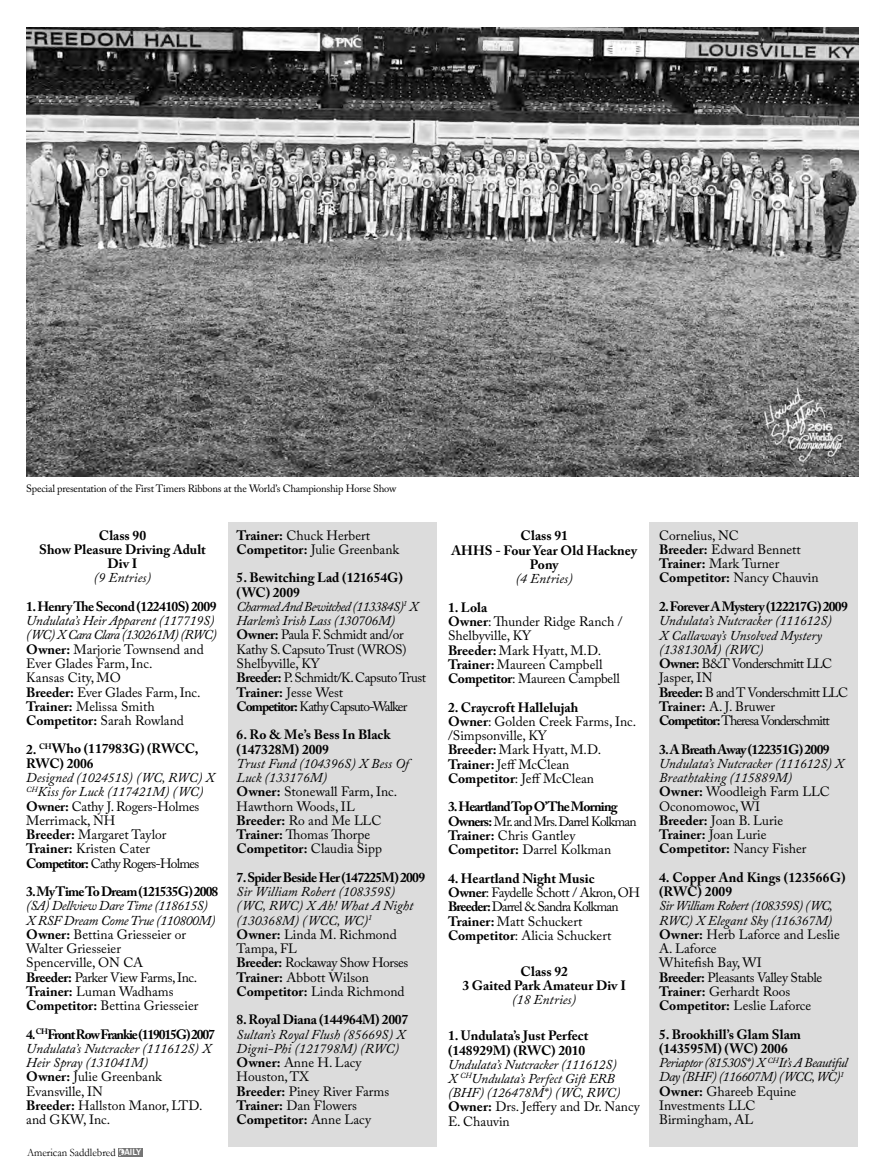
<style>
.page{position:relative;width:878px;height:1175px;background:#fff}
.page>*{position:absolute;margin:0;border:0;box-sizing:border-box;transform-origin:0 0}
.t1{font:13.5px/14.2px "Adobe Caslon Pro";color:#000}
.t2{font:italic 13.5px/14.2px "Adobe Caslon Pro";letter-spacing:-.025em;color:#000}
.t3{font:13.5px/14.2px "Adobe Caslon Pro";letter-spacing:-.03em;color:#000}
.t4{font:13.5px/14.2px "Adobe Caslon Pro";letter-spacing:-.05em;color:#000}
.Heading_1{font:700 13.5px/14.2px "Adobe Caslon Pro";color:#000;text-align:center}
.Heading_1-2{font:700 13.5px/14.2px "Adobe Caslon Pro";letter-spacing:-.02em;color:#000}
.t5{font:13.5px "Adobe Caslon Pro";letter-spacing:-.06em;color:#000}
.t6{font:13.5px "Adobe Caslon Pro";letter-spacing:-.02em;color:#000}
.Heading_1-3{font:700 13.5px "Adobe Caslon Pro";letter-spacing:-.06em;color:#000}
.t7{font:11.25px "Garamond";color:#000;scale:.95 1}
.t8{font:10.5px "Adobe Caslon Pro";letter-spacing:-.02em;color:#000}
.t9{font:500 9.3px "Franklin Gothic";letter-spacing:-.015em;color:#fff}
.s1{font-weight:400;font-style:italic}
.s2{font-weight:700}
.s3{font-style:italic}
.s4{font-weight:400}
.s5{font-weight:700;font-style:normal}
.s6{font-style:normal}
</style>
<div class="page">
<div style="left:649px;top:522px;width:209px;height:624px;background:#dcdcdc"></div>
<div style="left:228px;top:522px;width:209px;height:624px;background:#dcdcdc"></div>
<div style="left:118px;top:1148px;width:24px;height:8px;background:#757575"></div>
<svg style="left:119px;top:1150px;width:5px;height:5px"></svg>
<img style="left:26px;top:27px;width:832px;height:449px">
<p class="t8" style="left:26px;top:482px;width:371px">Special presentation of the First Timers Ribbons at the World’s Championship Horse Show</p>
<p class="Heading_1" style="left:39px;top:528px;width:168px">Class 90<br>Show Pleasure Driving Adult<br>Div I<br><span class="s1">(9 Entries)</span></p>
<p class="t1" style="left:26px;top:599px;width:192px"><span class="s2">1. Henry The Second (122410S) 2009<br></span><span class="s3">Undulata’s Heir Apparent (117719S) (WC) X Cara Clara (130261M) (RWC)<br></span><span class="s2">Owner:</span> Marjorie Townsend and<br>Ever Glades Farm, Inc.<br>Kansas City, MO<br><span class="s2">Breeder:</span> Ever Glades Farm, Inc.<br><span class="s2">Trainer:</span> Melissa Smith<br><span class="s2">Competitor:</span> Sarah Rowland</p>
<p class="t1" style="left:26px;top:741px;width:190px"><span class="s2">2.</span> <sup>CH</sup><span class="s2">Who (117983G) (RWCC,<br>RWC) 2006<br></span><span class="s3">Designed (102451S) (WC, RWC) X<br></span><sup>CH</sup><span class="s3">Kiss for Luck (117421M) (WC)<br></span><span class="s2">Owner:</span> Cathy J. Rogers-Holmes<br>Merrimack, NH<br><span class="s2">Breeder:</span> Margaret Taylor<br><span class="s2">Trainer:</span> Kristen Cater<br><span class="s2">Competitor:</span> Cathy Rogers-Holmes</p>
<p class="t1" style="left:26px;top:884px;width:194px"><span class="s2">3. My Time To Dream (121535G) 2008 </span><span class="s3">(SA) Dellview Dare Time (118615S)<br>X RSF Dream Come True (110800M)<br></span><span class="s2">Owner:</span> Bettina Griesseier or<br>Walter Griesseier<br>Spencerville, ON CA<br><span class="s2">Breeder:</span> Parker View Farms, Inc.<br><span class="s2">Trainer:</span> Luman Wadhams<br><span class="s2">Competitor:</span> Bettina Griesseier</p>
<p class="t1" style="left:26px;top:1026px;width:190px"><span class="s2">4.</span><sup>CH</sup><span class="s2">Front Row Frankie (119015G) 2007<br></span><span class="s3">Undulata’s Nutcracker (111612S) X<br>Heir Spray (131041M)<br></span><span class="s2">Owner:</span> Julie Greenbank<br>Evansville, IN<br><span class="s2">Breeder:</span> Hallston Manor, LTD. and GKW, Inc.</p>
<p class="t7" style="left:27px;top:1145px;width:95px">American Saddlebred</p>
<p class="t9" style="left:119px;top:1146px;width:24px">DAILY</p>
<p class="t1" style="left:236px;top:528px;width:164px"><span class="s2">Trainer:</span> Chuck Herbert<br><span class="s2">Competitor:</span> Julie Greenbank</p>
<p class="t3" style="left:236px;top:570px;width:191px"><span class="s2">5. Bewitching Lad (121654G) (WC) 2009<br></span><span class="s3">Charmed And Bewitched (113384S)</span><sup>1</sup> <span class="s3">X<br>Harlem’s Irish Lass (130706M)<br></span><span class="s2">Owner:</span> Paula F. Schmidt and/or<br>Kathy S. Capsuto Trust (WROS)<br>Shelbyville, KY<br><span class="s2">Breeder:</span> P. Schmidt/K. Capsuto Trust<br><span class="s2">Trainer:</span> Jesse West<br><span class="s2">Competitor:</span> Kathy Capsuto-Walker</p>
<p class="t1" style="left:236px;top:727px;width:174px"><span class="s2">6. Ro &amp; Me’s Bess In Black (147328M) 2009<br></span><span class="s3">Trust Fund (104396S) X Bess Of<br>Luck (133176M)<br></span><span class="s2">Owner:</span> Stonewall Farm, Inc.<br>Hawthorn Woods, IL<br><span class="s2">Breeder:</span> Ro and Me LLC<br><span class="s2">Trainer:</span> Thomas Thorpe<br><span class="s2">Competitor:</span> Claudia Sipp</p>
<p class="t1" style="left:236px;top:870px;width:190px"><span class="s2">7. Spider Beside Her (147225M) 2009<br></span><span class="s3">Sir William Robert (108359S) (WC, RWC) X Ah! What A Night (130368M) (WCC, WC)</span><sup>1<br></sup><span class="s2">Owner:</span> Linda M. Richmond<br>Tampa, FL<br><span class="s2">Breeder:</span> Rockaway Show Horses<br><span class="s2">Trainer:</span> Abbott Wilson<br><span class="s2">Competitor:</span> Linda Richmond</p>
<p class="Heading_1-2" style="left:236px;top:1012px;width:173px">8. Royal Diana (144964M) 2007<br><span class="s1">Sultan’s Royal Flush (85669S) X<br>Digni-Phi (121798M) (RWC)<br></span>Owner: <span class="s4">Anne H. Lacy<br>Houston, TX<br></span>Breeder: <span class="s4">Piney River Farms<br></span>Trainer: <span class="s4">Dan Flowers<br></span>Competitor: <span class="s4">Anne Lacy</span></p>
<p class="Heading_1" style="left:451px;top:528px;width:187px">Class 91<br>AHHS - Four Year Old Hackney<br>Pony<br><span class="s1">(4 Entries)</span></p>
<p class="Heading_1" style="left:448px;top:600px;width:41px">1. Lola</p>
<p class="t1" style="left:448px;top:614px;width:176px"><span class="s2">Owner</span>: Thunder Ridge Ranch /<br>Shelbyville, KY</p>
<p class="t1" style="left:448px;top:643px;width:155px"><span class="s2">Breeder:</span> Mark Hyatt, M.D.</p>
<p class="t1" style="left:448px;top:657px;width:156px"><span class="s2">Trainer:</span> Maureen Campbell</p>
<p class="t6" style="left:448px;top:670px;width:173px"><span class="s2">Competitor</span>: Maureen Campbell</p>
<p class="Heading_1" style="left:448px;top:700px;width:132px">2. Craycroft Hallelujah</p>
<p class="t1" style="left:448px;top:714px;width:190px"><span class="s2">Owner</span>: Golden Creek Farms, Inc. /Simpsonville, KY</p>
<p class="t1" style="left:448px;top:742px;width:155px"><span class="s2">Breeder:</span> Mark Hyatt, M.D.</p>
<p class="t1" style="left:448px;top:757px;width:123px"><span class="s2">Trainer:</span> Jeff McClean</p>
<p class="t1" style="left:448px;top:771px;width:148px"><span class="s2">Competitor</span>: Jeff McClean</p>
<p class="Heading_1-3" style="left:448px;top:799px;width:171px">3. Heartland Top O’The Morning</p>
<p class="t5" style="left:448px;top:813px;width:190px"><span class="s2">Owners:</span> Mr. and Mrs. Darrel Kolkman</p>
<p class="t1" style="left:448px;top:828px;width:129px"><span class="s2">Trainer:</span> Chris Gantley</p>
<p class="t1" style="left:448px;top:842px;width:165px"><span class="s2">Competitor:</span> Darrel Kolkman</p>
<p class="Heading_1" style="left:448px;top:871px;width:148px">4. Heartland Night Music</p>
<p class="t3" style="left:448px;top:885px;width:194px"><span class="s2">Owner</span>: Faydelle Schott / Akron, OH</p>
<p class="t5" style="left:448px;top:898px;width:172px"><span class="s2">Breeder:</span> Darrel &amp; Sandra Kolkman</p>
<p class="t1" style="left:448px;top:913px;width:136px"><span class="s2">Trainer:</span> Matt Schuckert</p>
<p class="t1" style="left:448px;top:928px;width:165px"><span class="s2">Competitor</span>: Alicia Schuckert</p>
<p class="Heading_1" style="left:462px;top:964px;width:165px">Class 92<br>3 Gaited Park Amateur Div I <span class="s1">(18 Entries)</span></p>
<p class="t2" style="left:448px;top:1028px;width:193px"><span class="s5">1. Undulata’s Just Perfect (148929M) (RWC) 2010<br></span>Undulata’s Nutcracker (111612S)<br>X <sup>CH</sup>Undulata’s Perfect Gift ERB (BHF) (126478M*) (WC, RWC)<br><span class="s5">Owner:</span> <span class="s6">Drs. Jeffery and Dr. Nancy<br>E. Chauvin</span></p>
<p class="t1" style="left:659px;top:528px;width:161px">Cornelius, NC<br><span class="s2">Breeder:</span> Edward Bennett<br><span class="s2">Trainer:</span> Mark Turner<br><span class="s2">Competitor:</span> Nancy Chauvin</p>
<p class="t4" style="left:659px;top:599px;width:190px"><span class="s2">2. Forever A Mystery (122217G) 2009<br></span><span class="s3">Undulata’s Nutcracker (111612S)<br>X Callaway’s Unsolved Mystery (138130M) (RWC)<br></span><span class="s2">Owner:</span> B&amp;T Vonderschmitt LLC<br>Jasper, IN<br><span class="s2">Breeder:</span> B and T Vonderschmitt LLC<br><span class="s2">Trainer:</span> A. J. Bruwer<br><span class="s2">Competitor:</span> Theresa Vonderschmitt</p>
<p class="t1" style="left:659px;top:741px;width:187px"><span class="s2">3. A Breath Away (122351G) 2009<br></span><span class="s3">Undulata’s Nutcracker (111612S) X<br>Breathtaking (115889M)<br></span><span class="s2">Owner:</span> Woodleigh Farm LLC<br>Oconomowoc, WI<br><span class="s2">Breeder:</span> Joan B. Lurie<br><span class="s2">Trainer:</span> Joan Lurie<br><span class="s2">Competitor:</span> Nancy Fisher</p>
<p class="t1" style="left:659px;top:870px;width:188px"><span class="s2">4. Copper And Kings (123566G) (RWC) 2009<br></span><span class="s3">Sir William Robert (108359S) (WC,<br>RWC) X Elegant Sky (116367M)<br></span><span class="s2">Owner:</span> Herb Laforce and Leslie<br>A. Laforce<br>Whitefish Bay, WI<br><span class="s2">Breeder:</span> Pleasants Valley Stable<br><span class="s2">Trainer:</span> Gerhardt Roos<br><span class="s2">Competitor:</span> Leslie Laforce</p>
<p class="t2" style="left:659px;top:1027px;width:190px"><span class="s5">5. Brookhill’s Glam Slam (143595M) (WC) 2006<br></span>Periaptor (81530S*) X <sup>CH</sup>It’s A Beautiful<br>Day (BHF) (116607M) (WCC, WC)<sup>1<br></sup><span class="s5">Owner:</span> <span class="s6">Ghareeb Equine<br>Investments LLC<br>Birmingham, AL</span></p>
</div>
